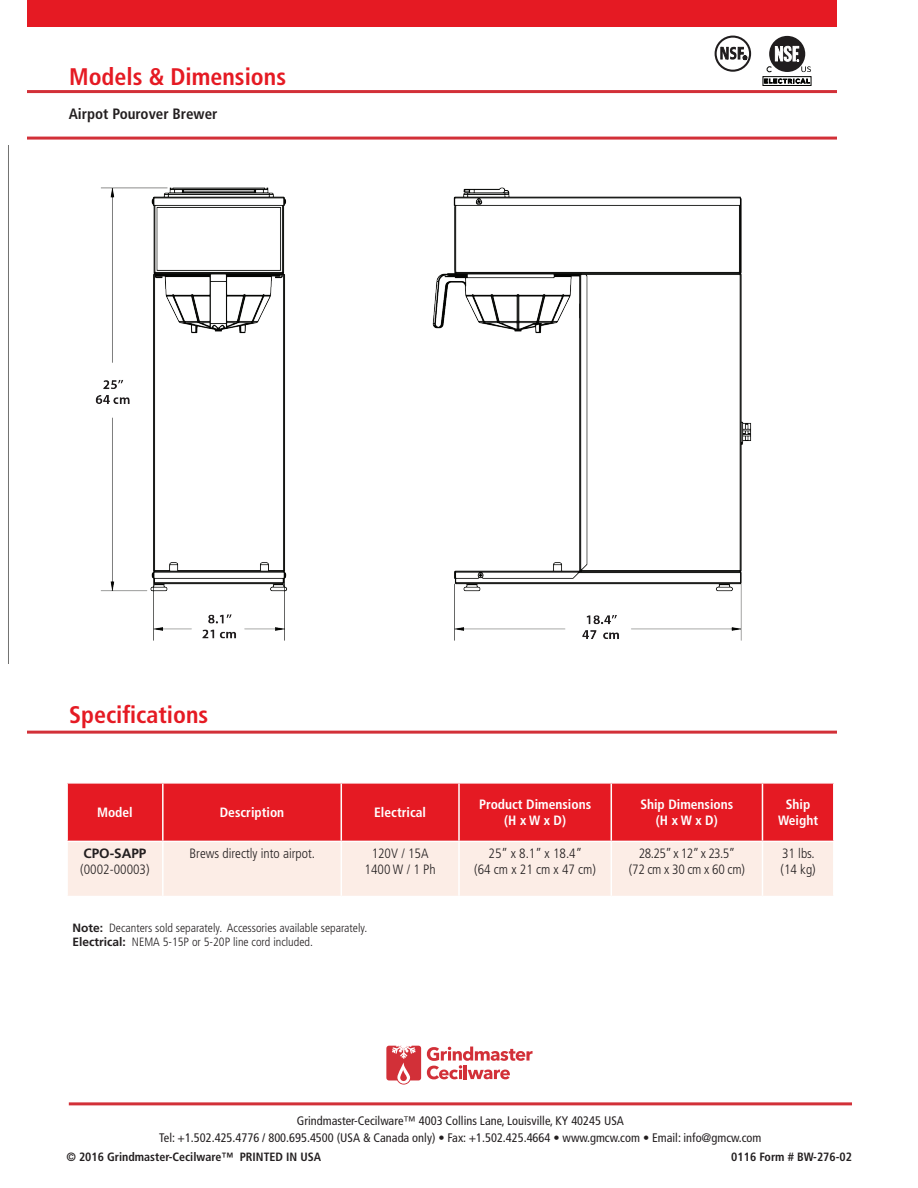
<style>
.page{position:relative;width:918px;height:1188px;background:#fff}
.page>*{position:absolute;margin:0;border:0;box-sizing:border-box;transform-origin:0 0}
.t1{font:700 condensed 24px "Frutiger LT Std";color:#e51a23}
.t2{font:700 condensed 15px "Frutiger LT Std";color:#231f20}
.t3{font:300 condensed 13.5px/16.2px "Frutiger LT Std";color:#231f20;text-align:center}
.t4{font:700 condensed 13.5px/16.2px "Frutiger LT Std";color:#fff;text-align:center}
.t5{font:300 condensed 13.5px/16.2px "Frutiger LT Std";letter-spacing:-.02em;color:#231f20;text-align:center}
.t6{font:700 13.5px "Frutiger LT Std";color:#231f20}
.t7{font:condensed 12.3px/16.5px "Frutiger LT Std";color:#231f20;text-align:center}
.t8{font:300 condensed 12px/14.4px "Frutiger LT Std";color:#231f20}
.t9{font:700 condensed 12px "Frutiger LT Std";color:#231f20}
.s1{font-weight:700;font-stretch:normal}
</style>
<div class="page">
<div style="left:27px;top:0;width:810px;height:27px;background:#e51a23"></div>
<hr style="left:27px;top:90px;width:810px;height:3px;background:#d23038">
<hr style="left:27px;top:137px;width:810px;height:3px;background:#d23038">
<div style="left:68px;top:784px;width:765px;height:57px;background:#e51a23"></div>
<div style="left:68px;top:842px;width:765px;height:54px;background:#fcede6"></div>
<hr style="left:162px;top:784px;width:2px;height:57px;background:#fff">
<hr style="left:341px;top:784px;width:1px;height:57px;background:#fff">
<hr style="left:458px;top:784px;width:2px;height:57px;background:#fff">
<hr style="left:611px;top:784px;width:1px;height:57px;background:#fff">
<hr style="left:762px;top:784px;width:1px;height:57px;background:#fff">
<hr style="left:162px;top:842px;width:2px;height:54px;background:#fff">
<hr style="left:341px;top:842px;width:1px;height:54px;background:#fff">
<hr style="left:458px;top:842px;width:2px;height:54px;background:#fff">
<hr style="left:611px;top:842px;width:1px;height:54px;background:#fff">
<hr style="left:762px;top:842px;width:1px;height:54px;background:#fff">
<hr style="left:27px;top:731px;width:810px;height:3px;background:#d23038">
<hr style="left:69px;top:1102px;width:783px;height:3px;background:#d23038">
<img style="left:8px;top:146px;width:744px;height:518px">
<svg style="left:386px;top:1046px;width:35px;height:39px"></svg>
<svg style="left:427px;top:1047px;width:106px;height:32px"></svg>
<div style="left:715px;top:36px;width:36px;height:36px;border:2px solid #201d1e;border-radius:50%"></div>
<svg style="left:720px;top:45px;width:27px;height:17px"></svg>
<div style="left:769px;top:36px;width:36px;height:36px;background:#201d1e;border-radius:50%"></div>
<div style="left:763px;top:76px;width:48px;height:10px;border:1px solid #040503"></div>
<svg style="left:764px;top:79px;width:46px;height:5px"></svg>
<svg style="left:766px;top:45px;width:45px;height:27px"></svg>
<h1 class="t1" style="left:69px;top:62px;width:218px">Models &amp; Dimensions</h1>
<p class="t2" style="left:69px;top:105px;width:150px">Airpot Pourover Brewer</p>
<h1 class="t1" style="left:69px;top:700px;width:141px">Specifications</h1>
<p class="t4" style="left:97px;top:804px;width:37px">Model</p>
<p class="t4" style="left:220px;top:804px;width:66px">Description</p>
<p class="t4" style="left:374px;top:804px;width:53px">Electrical</p>
<p class="t4" style="left:479px;top:796px;width:114px">Product Dimensions (H x W x D)</p>
<p class="t4" style="left:640px;top:796px;width:95px">Ship Dimensions (H x W x D)</p>
<p class="t4" style="left:778px;top:796px;width:41px">Ship<br>Weight</p>
<p class="t6" style="left:83px;top:845px;width:65px">CPO-SAPP</p>
<p class="t3" style="left:80px;top:861px;width:71px">(0002-00003)</p>
<p class="t3" style="left:190px;top:845px;width:127px">Brews directly into airpot.</p>
<p class="t3" style="left:365px;top:845px;width:73px">120V / 15A<br>1400 W / 1 Ph</p>
<p class="t3" style="left:474px;top:845px;width:123px">25” x 8.1” x 18.4”<br>(64 cm x 21 cm x 47 cm)</p>
<p class="t5" style="left:629px;top:845px;width:117px">28.25” x 12” x 23.5”<br>(72 cm x 30 cm x 60 cm)</p>
<p class="t3" style="left:781px;top:845px;width:37px;text-align:left">31 lbs. (14 kg)</p>
<p class="t8" style="left:72px;top:920px;width:296px"><span class="s1">Note:</span> Decanters sold separately. Accessories available separately.<br><span class="s1">Electrical:</span> NEMA 5-15P or 5-20P line cord included.</p>
<p class="t7" style="left:159px;top:1113px;width:604px">Grindmaster-Cecilware™ 4003 Collins Lane, Louisville, KY 40245 USA<br>Tel: +1.502.425.4776 / 800.695.4500 (USA &amp; Canada only) • Fax: +1.502.425.4664 • www.gmcw.com • Email: info@gmcw.com</p>
<p class="t9" style="left:66px;top:1150px;width:256px">© 2016 Grindmaster-Cecilware™ PRINTED IN USA</p>
<p class="t9" style="left:731px;top:1150px;width:122px">0116 Form # BW-276-02</p>
</div>
